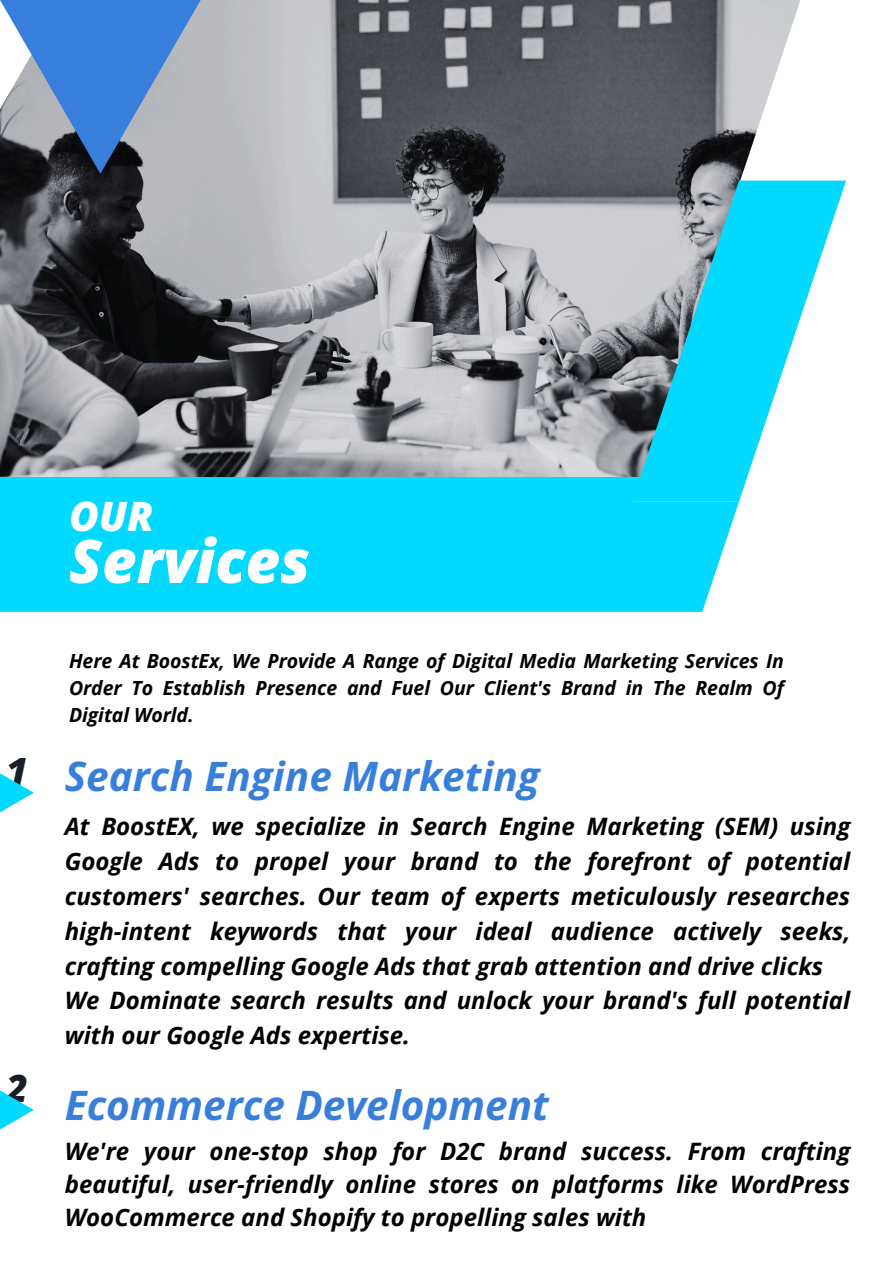
<style>
.page{position:relative;width:894px;height:1264px;background:#fff}
.page>*{position:absolute;margin:0;border:0;box-sizing:border-box;transform-origin:0 0}
.t1{font:italic 800 60px "Open Sans";color:#fff}
.t2{font:italic 700 40.5px "Open Sans";color:#387edb}
.t3{font:italic 800 40.5px "Open Sans";color:#fff}
.t4{font:italic 800 37.5px "Open Sans";color:#181e25}
.t5{font:italic 700 24px/35px "Open Sans";color:#000}
.t6{font:italic 700 19.5px/27px "Open Sans";letter-spacing:-.005em;color:#000;text-align:justify}
</style>
<div class="page">
<div style="left:0;top:476px;width:740px;height:136px;background:#02d9ff"></div>
<img style="left:0;top:0;width:633px;height:476px">
<svg style="left:633px;top:0;width:213px;height:184px"></svg>
<svg style="left:631px;top:180px;width:214px;height:321px"></svg>
<svg style="left:0;top:0;width:200px;height:173px;background:#688cbc"></svg>
<svg style="left:0;top:773px;width:34px;height:39px"></svg>
<svg style="left:0;top:1090px;width:34px;height:39px"></svg>
<h3 class="t4" style="left:6px;top:745px;width:23px">1</h3>
<h4 class="t4" style="left:6px;top:1062px;width:23px">2</h4>
<p class="t3" style="left:69px;top:487px;width:86px">OUR</p>
<p class="t1" style="left:69px;top:519px;width:243px">Services</p>
<h2 class="t6" style="left:69px;top:646px;width:716px">Here At BoostEx, We Provide A Range of Digital Media Marketing Services In Order To Establish Presence and Fuel Our Client's Brand in The Realm Of Digital World.</h2>
<h1 class="t2" style="left:65px;top:747px;width:476px">Search Engine Marketing</h1>
<p class="t5" style="left:65px;top:808px;width:786px">At BoostEX, we specialize in Search Engine Marketing (SEM) using Google Ads to propel your brand to the forefront of potential customers' searches. Our team of experts meticulously researches high-intent keywords that your ideal audience actively seeks, crafting compelling Google Ads that grab attention and drive clicks We Dominate search results and unlock your brand's full potential with our Google Ads expertise.</p>
<p class="t2" style="left:65px;top:1076px;width:485px">Ecommerce Development</p>
<p class="t5" style="left:65px;top:1134px;width:786px;line-height:32.7px;text-align:justify">We're your one-stop shop for D2C brand success. From crafting beautiful, user-friendly online stores on platforms like WordPress WooCommerce and Shopify to propelling sales with</p>
</div>
